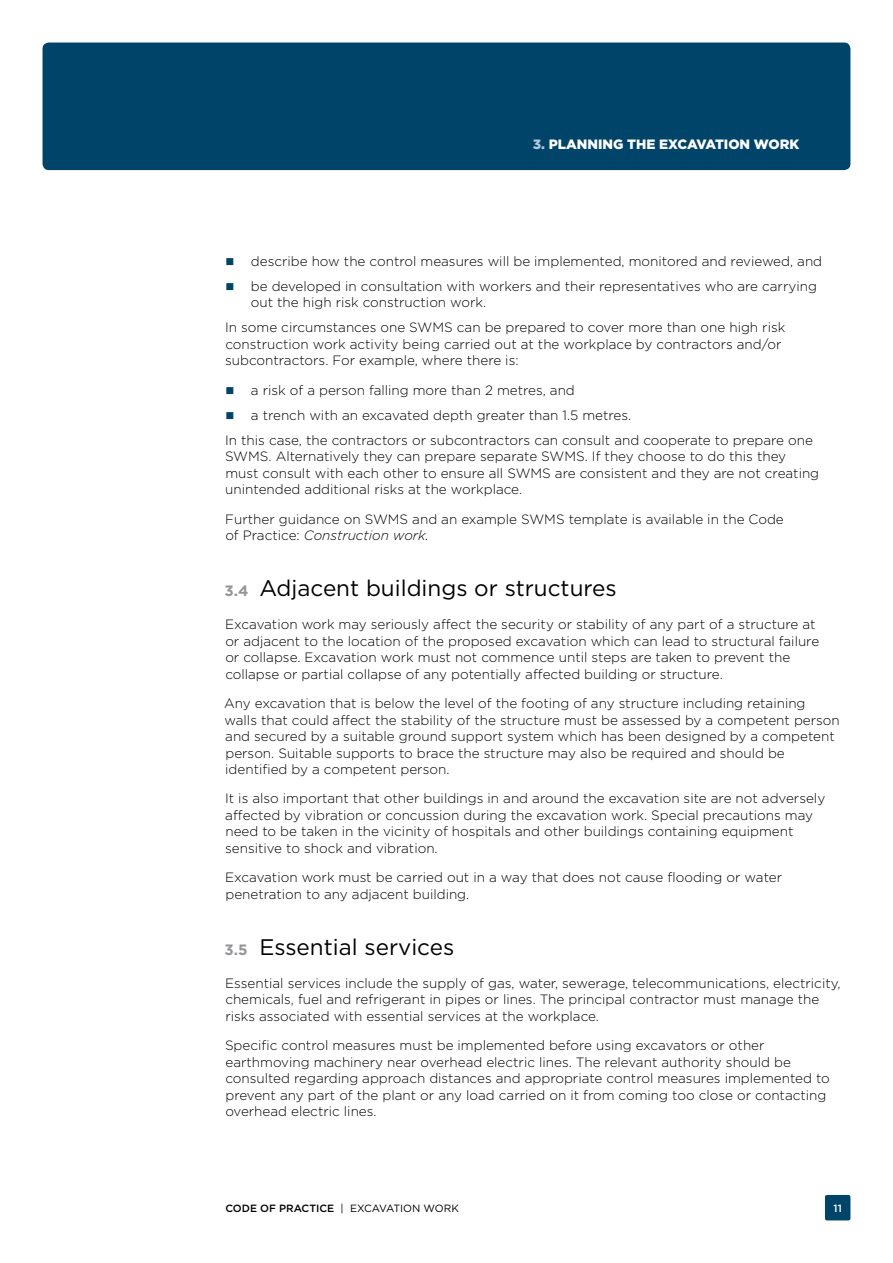
<style>
.page{position:relative;width:893px;height:1263px;background:#fff}
.page>*{position:absolute;margin:0;border:0;box-sizing:border-box;transform-origin:0 0}
.Header_2{font:22.5px "Gotham";color:#000}
.Body_copy{font:300 13.5px/16.5px "Gotham";color:#000}
.Running_header{font:900 13.5px "Gotham";color:#fff}
.t1{font:10.5px "Gotham";color:#000}
.t2{font:500 10.5px "Gotham";color:#fff}
.s1{color:#b1c6da}
.s2{font-style:italic}
.s3{font-weight:700;font-size:15px;color:#939598}
.s4{font-weight:500}
</style>
<div class="page">
<div style="left:43px;top:43px;width:807px;height:127px;background:#00446a;border-radius:6px"></div>
<div style="left:825px;top:1195px;width:25px;height:25px;background:#00446a;border-radius:2px"></div>
<p class="Running_header" style="left:533px;top:136px;width:268px"><span class="s1">3.</span> PLANNING THE EXCAVATION WORK</p>
<p class="Body_copy" style="left:251px;top:253px;width:573px">describe how the control measures will be implemented, monitored and reviewed, and</p>
<p class="Body_copy" style="left:251px;top:278px;width:568px">be developed in consultation with workers and their representatives who are carrying out the high risk construction work.</p>
<p class="Body_copy" style="left:225px;top:319px;width:562px">In some circumstances one SWMS can be prepared to cover more than one high risk construction work activity being carried out at the workplace by contractors and/or subcontractors. For example, where there is:</p>
<p class="Body_copy" style="left:251px;top:382px;width:325px">a risk of a person falling more than 2 metres, and</p>
<p class="Body_copy" style="left:251px;top:407px;width:382px">a trench with an excavated depth greater than 1.5 metres.</p>
<p class="Body_copy" style="left:225px;top:432px;width:596px">In this case, the contractors or subcontractors can consult and cooperate to prepare one SWMS. Alternatively they can prepare separate SWMS. If they choose to do this they must consult with each other to ensure all SWMS are consistent and they are not creating unintended additional risks at the workplace.</p>
<p class="Body_copy" style="left:225px;top:510px;width:560px">Further guidance on SWMS and an example SWMS template is available in the Code of Practice: <span class="s2">Construction work.</span></p>
<h2 class="Header_2" style="left:225px;top:575px;width:394px"><span class="s3">3.4</span> Adjacent buildings or structures</h2>
<p class="Body_copy" style="left:225px;top:616px;width:595px">Excavation work may seriously affect the security or stability of any part of a structure at or adjacent to the location of the proposed excavation which can lead to structural failure or collapse. Excavation work must not commence until steps are taken to prevent the collapse or partial collapse of any potentially affected building or structure.</p>
<p class="Body_copy" style="left:224px;top:695px;width:617px">Any excavation that is below the level of the footing of any structure including retaining walls that could affect the stability of the structure must be assessed by a competent person and secured by a suitable ground support system which has been designed by a competent person. Suitable supports to brace the structure may also be required and should be identified by a competent person.</p>
<p class="Body_copy" style="left:225px;top:790px;width:602px">It is also important that other buildings in and around the excavation site are not adversely affected by vibration or concussion during the excavation work. Special precautions may need to be taken in the vicinity of hospitals and other buildings containing equipment sensitive to shock and vibration.</p>
<p class="Body_copy" style="left:225px;top:869px;width:558px">Excavation work must be carried out in a way that does not cause flooding or water penetration to any adjacent building.</p>
<h2 class="Header_2" style="left:225px;top:933px;width:231px"><span class="s3">3.5</span> Essential services</h2>
<p class="Body_copy" style="left:225px;top:975px;width:617px">Essential services include the supply of gas, water, sewerage, telecommunications, electricity, chemicals, fuel and refrigerant in pipes or lines. The principal contractor must manage the risks associated with essential services at the workplace.</p>
<p class="Body_copy" style="left:225px;top:1037px;width:606px">Specific control measures must be implemented before using excavators or other earthmoving machinery near overhead electric lines. The relevant authority should be consulted regarding approach distances and appropriate control measures implemented to prevent any part of the plant or any load carried on it from coming too close or contacting overhead electric lines.</p>
<p class="t1" style="left:225px;top:1202px;width:235px"><span class="s4">CODE OF PRACTICE</span> | EXCAVATION WORK</p>
<p class="t2" style="left:833px;top:1202px;width:10px">11</p>
</div>
